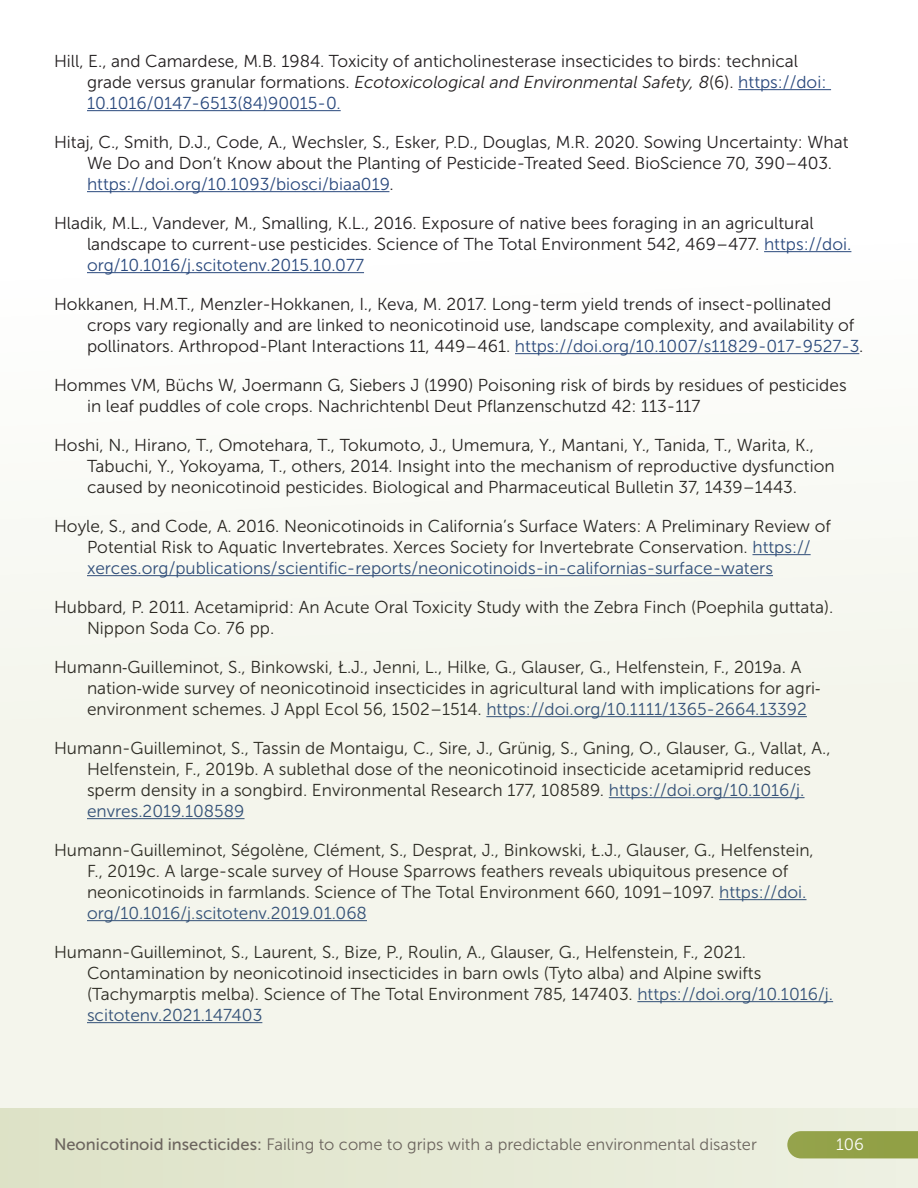
<style>
.page{position:relative;width:918px;height:1188px;background:#fff}
.page>*{position:absolute;margin:0;border:0;box-sizing:border-box;transform-origin:0 0}
.Literature{font:17.25px/21px "Museo Sans 300";color:#231f20}
.t1{font:16.5px "Museo Sans 300";color:#6c655e}
.t2{font:16.5px "Museo Sans 300";color:#fff}
.s1{font-style:italic}
.s2{color:#2a497d}
.s3{font-family:"Calibri"}
.s4{font-family:"Museo Sans 500"}
</style>
<div class="page">
<div style="left:0;top:0;width:918px;height:1188px;background:linear-gradient(to right,#f8f9f4,#f8f9f4)"></div>
<svg style="left:0;top:1108px;width:918px;height:80px;background:#e1e5cd"></svg>
<p class="Literature" style="left:87px;top:51px;width:741px;text-indent:-33px">Hill, E., and Camardese, M.B. 1984. Toxicity of anticholinesterase insecticides to birds: technical grade versus granular formations. <span class="s1">Ecotoxicological and Environmental Safety, 8</span>(6). <span class="s2">https://doi:<br>10.1016/0147-6513(84)90015-0.</span></p>
<p class="Literature" style="left:87px;top:132px;width:763px;text-indent:-33px">Hitaj, C., Smith, D.J., Code, A., Wechsler, S., Esker, P.D., Douglas, M.R. 2020. Sowing Uncertainty: What<br>We Do and Don’t Know about the Planting of Pesticide-Treated Seed. BioScience 70, 390–403. <span class="s2">https://doi.org/10.1093/biosci/biaa019</span>.</p>
<p class="Literature" style="left:87px;top:213px;width:766px;text-indent:-33px">Hladik, M.L., Vandever, M., Smalling, K.L., 2016. Exposure of native bees foraging in an agricultural landscape to current-use pesticides. Science of The Total Environment 542, 469–477. <span class="s2">https://doi. org/10.1016/j.scitotenv.2015.10.077</span></p>
<p class="Literature" style="left:87px;top:294px;width:778px;text-indent:-33px">Hokkanen, H.M.T., Menzler-Hokkanen, I., Keva, M. 2017. Long-term yield trends of insect-pollinated crops vary regionally and are linked to neonicotinoid use, landscape complexity, and availability of pollinators. Arthropod-Plant Interactions 11, 449–461. <span class="s2">https://doi.org/10.1007/s11829-017-9527-3</span>.</p>
<p class="Literature" style="left:87px;top:375px;width:761px;text-indent:-33px">Hommes VM, Büchs W, Joermann G, Siebers J (1990) Poisoning risk of birds by residues of pesticides in leaf puddles of cole crops. Nachrichtenbl Deut Pflanzenschutzd 42: 113-117</p>
<p class="Literature" style="left:87px;top:435px;width:749px;text-indent:-33px">Hoshi, N., Hirano, T., Omotehara, T., Tokumoto, J., Umemura, Y., Mantani, Y., Tanida, T., Warita, K.,<br>Tabuchi, Y., Yokoyama, T., others, 2014. Insight into the mechanism of reproductive dysfunction caused by neonicotinoid pesticides. Biological and Pharmaceutical Bulletin 37, 1439–1443.</p>
<p class="Literature" style="left:87px;top:516px;width:745px;text-indent:-33px">Hoyle, S., and Code, A. 2016. Neonicotinoids in California’s Surface Waters: A Preliminary Review of<br>Potential Risk to Aquatic Invertebrates. Xerces Society for Invertebrate Conservation. <span class="s2">https:// xerces.org/publications/scientific-reports/neonicotinoids-in-californias-surface-waters</span></p>
<p class="Literature" style="left:87px;top:597px;width:748px;text-indent:-33px">Hubbard, P. 2011. Acetamiprid: An Acute Oral Toxicity Study with the Zebra Finch (Poephila guttata).<br>Nippon Soda Co. 76 pp.</p>
<p class="Literature" style="left:87px;top:657px;width:735px;text-indent:-33px">Humann<span class="s3">‐</span>Guilleminot, S., Binkowski, Ł.J., Jenni, L., Hilke, G., Glauser, G., Helfenstein, F., 2019a. A nation<span class="s3">‐</span>wide survey of neonicotinoid insecticides in agricultural land with implications for agri<span class="s3">‐ </span>environment schemes. J Appl Ecol 56, 1502–1514. <span class="s2">https://doi.org/10.1111/1365-2664.13392</span></p>
<p class="Literature" style="left:87px;top:738px;width:745px;text-indent:-33px">Humann-Guilleminot, S., Tassin de Montaigu, C., Sire, J., Grünig, S., Gning, O., Glauser, G., Vallat, A., Helfenstein, F., 2019b. A sublethal dose of the neonicotinoid insecticide acetamiprid reduces sperm density in a songbird. Environmental Research 177, 108589. <span class="s2">https://doi.org/10.1016/j. envres.2019.108589</span></p>
<p class="Literature" style="left:87px;top:840px;width:728px;text-indent:-33px">Humann-Guilleminot, Ségolène, Clément, S., Desprat, J., Binkowski, Ł.J., Glauser, G., Helfenstein, F., 2019c. A large-scale survey of House Sparrows feathers reveals ubiquitous presence of neonicotinoids in farmlands. Science of The Total Environment 660, 1091–1097. <span class="s2">https://doi. org/10.1016/j.scitotenv.2019.01.068</span></p>
<p class="Literature" style="left:87px;top:942px;width:748px;text-indent:-33px">Humann-Guilleminot, S., Laurent, S., Bize, P., Roulin, A., Glauser, G., Helfenstein, F., 2021.<br>Contamination by neonicotinoid insecticides in barn owls (Tyto alba) and Alpine swifts (Tachymarptis melba). Science of The Total Environment 785, 147403. <span class="s2">https://doi.org/10.1016/j. scitotenv.2021.147403</span></p>
<p class="t1" style="left:54px;top:1136px;width:704px"><span class="s4">Neonicotinoid insecticides:</span> Failing to come to grips with a predictable environmental disaster</p>
<p class="t2" style="left:836px;top:1136px;width:29px">106</p>
</div>
